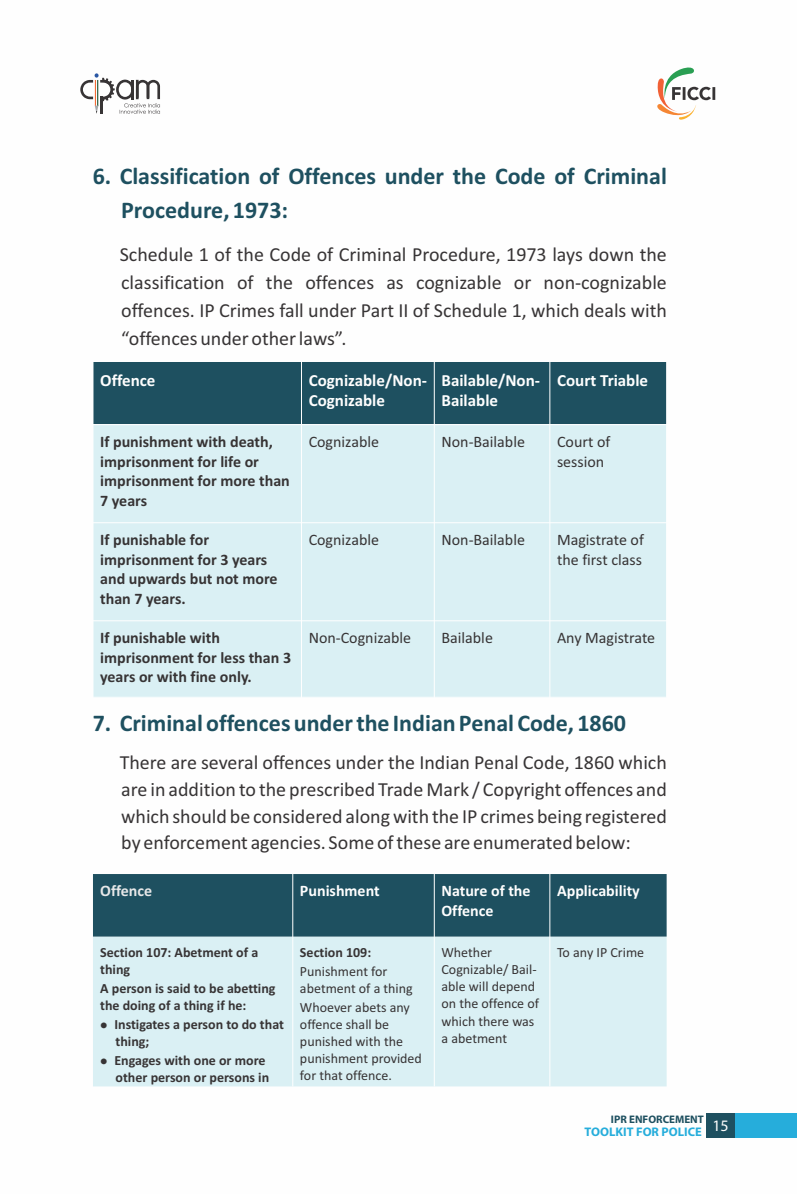
<style>
.page{position:relative;width:797px;height:1194px;background:#fff}
.page>*{position:absolute;margin:0;border:0;box-sizing:border-box;transform-origin:0 0}
.t1{font:700 24px/33.6px "Calibri";color:#1e5060}
.t2{font:20px/28px "Calibri";color:#373435;text-align:justify}
.t3{font:700 17px/20.8px "Calibri";color:#fefefe}
.t4{font:700 16px/19.6px "Calibri";color:#373435}
.t5{font:16px/19.6px "Calibri";color:#373435}
.t6{font:700 16px/19.6px "Calibri";color:#fefefe}
.t7{font:700 16px "Calibri";color:#e6e7e8}
.t8{font:16px "Myriad Pro";color:#fefefe}
.t9{font:14px/17px "Calibri";color:#373435}
.t10{font:700 14px/17px "Calibri";color:#373435}
.t11{font:700 12.4px "Myriad Pro";color:#26addb}
.t12{font:700 11px "Myriad Pro";color:#1e5060}
</style>
<div class="page">
<div style="left:93px;top:362px;width:573px;height:335px;background:#1e5060"></div>
<div style="left:93px;top:424px;width:208px;height:98px;background:#daf0f4"></div>
<div style="left:301px;top:424px;width:133px;height:98px;background:#daf0f4"></div>
<div style="left:434px;top:424px;width:116px;height:98px;background:#daf0f4"></div>
<div style="left:550px;top:424px;width:116px;height:98px;background:#daf0f4"></div>
<div style="left:93px;top:522px;width:208px;height:98px;background:#daf0f4"></div>
<div style="left:301px;top:522px;width:133px;height:98px;background:#daf0f4"></div>
<div style="left:434px;top:522px;width:116px;height:98px;background:#daf0f4"></div>
<div style="left:550px;top:522px;width:116px;height:98px;background:#daf0f4"></div>
<div style="left:93px;top:620px;width:208px;height:77px;background:#daf0f4"></div>
<div style="left:301px;top:620px;width:133px;height:77px;background:#daf0f4"></div>
<div style="left:434px;top:620px;width:116px;height:77px;background:#daf0f4"></div>
<div style="left:550px;top:620px;width:116px;height:77px;background:#daf0f4"></div>
<hr style="left:301px;top:361px;width:1px;height:336px;background:#fff">
<hr style="left:434px;top:361px;width:1px;height:336px;background:#fff">
<hr style="left:549px;top:361px;width:1px;height:336px;background:#fff">
<hr style="left:92px;top:696px;width:575px;height:1px;background:#fff">
<hr style="left:92px;top:620px;width:575px;height:1px;background:#fff">
<hr style="left:92px;top:522px;width:575px;height:1px;background:#fff">
<hr style="left:92px;top:424px;width:575px;height:1px;background:#fff">
<div style="left:93px;top:936px;width:573px;height:150px;background:#daf0f4"></div>
<div style="left:93px;top:874px;width:573px;height:62px;background:#1e5060"></div>
<hr style="left:292px;top:873px;width:1px;height:213px;background:#fff">
<hr style="left:434px;top:873px;width:1px;height:213px;background:#fff">
<hr style="left:549px;top:873px;width:1px;height:213px;background:#fff">
<svg style="left:657px;top:67px;width:58px;height:53px"></svg>
<svg style="left:80px;top:73px;width:80px;height:41px"></svg>
<div style="left:706px;top:1113px;width:28px;height:24px;background:#1e5060"></div>
<div style="left:736px;top:1113px;width:61px;height:24px;background:#26addb"></div>
<p class="t1" style="left:121px;top:161px;width:547px;text-indent:-28px">6. Classification of Offences under the Code of Criminal<br>Procedure, 1973:</p>
<p class="t2" style="left:120px;top:242px;width:548px">Schedule 1 of the Code of Criminal Procedure, 1973 lays down the classification of the offences as cognizable or non-cognizable offences. IP Crimes fall under Part II of Schedule 1, which deals with “offences under other laws”.</p>
<p class="t3" style="left:100px;top:371px;width:57px">Offence</p>
<p class="t3" style="left:309px;top:371px;width:120px">Cognizable/Non-<br>Cognizable</p>
<p class="t3" style="left:441px;top:371px;width:100px">Bailable/Non-<br>Bailable</p>
<p class="t3" style="left:557px;top:371px;width:93px">Court Triable</p>
<p class="t4" style="left:100px;top:433px;width:191px">If punishment with death, imprisonment for life or imprisonment for more than<br>7 years</p>
<p class="t5" style="left:309px;top:433px;width:72px">Cognizable</p>
<p class="t5" style="left:441px;top:433px;width:85px">Non-Bailable</p>
<p class="t5" style="left:557px;top:433px;width:55px">Court of session</p>
<p class="t4" style="left:100px;top:531px;width:179px">If punishable for imprisonment for 3 years and upwards but not more than 7 years.</p>
<p class="t5" style="left:309px;top:531px;width:72px">Cognizable</p>
<p class="t5" style="left:441px;top:531px;width:85px">Non-Bailable</p>
<p class="t5" style="left:557px;top:531px;width:88px">Magistrate of the first class</p>
<p class="t4" style="left:100px;top:629px;width:192px">If punishable with imprisonment for less than 3 years or with fine only.</p>
<p class="t5" style="left:309px;top:629px;width:104px">Non-Cognizable</p>
<p class="t5" style="left:441px;top:629px;width:53px">Bailable</p>
<p class="t5" style="left:557px;top:629px;width:100px">Any Magistrate</p>
<p class="t1" style="left:93px;top:707px;width:535px">7. Criminal offences under the Indian Penal Code, 1860</p>
<p class="t2" style="left:120px;top:750px;width:548px;line-height:26.8px">There are several offences under the Indian Penal Code, 1860 which are in addition to the prescribed Trade Mark / Copyright offences and which should be considered along with the IP crimes being registered by enforcement agencies. Some of these are enumerated below:</p>
<p class="t7" style="left:100px;top:884px;width:54px">Offence</p>
<p class="t6" style="left:300px;top:882px;width:81px">Punishment</p>
<p class="t6" style="left:441px;top:882px;width:91px">Nature of the<br>Offence</p>
<p class="t6" style="left:557px;top:882px;width:84px">Applicability</p>
<p class="t10" style="left:100px;top:944px;width:160px">Section 107: Abetment of a thing</p>
<p class="t10" style="left:100px;top:980px;width:177px">A person is said to be abetting the doing of a thing if he:</p>
<p class="t10" style="left:116px;top:1016px;width:170px;text-indent:-15px">● Instigates a person to do that thing;</p>
<p class="t10" style="left:100px;top:1052px;width:170px;text-align:right">● Engages with one or more other person or persons in</p>
<p class="t9" style="left:441px;top:944px;width:99px">Whether<br>Cognizable/ Bail&shy;able will depend on the offence of which there was a abetment</p>
<p class="t9" style="left:557px;top:944px;width:89px">To any IP Crime</p>
<p class="t10" style="left:300px;top:944px;width:73px">Section 109:</p>
<p class="t9" style="left:300px;top:963px;width:114px">Punishment for abetment of a thing</p>
<p class="t9" style="left:300px;top:999px;width:123px">Whoever abets any offence shall be punished with the punishment provided for that offence.</p>
<p class="t12" style="left:611px;top:1114px;width:94px">IPR ENFORCEMENT</p>
<p class="t11" style="left:584px;top:1125px;width:119px">TOOLKIT FOR POLICE</p>
<p class="t8" style="left:712px;top:1118px;width:18px">15</p>
</div>
